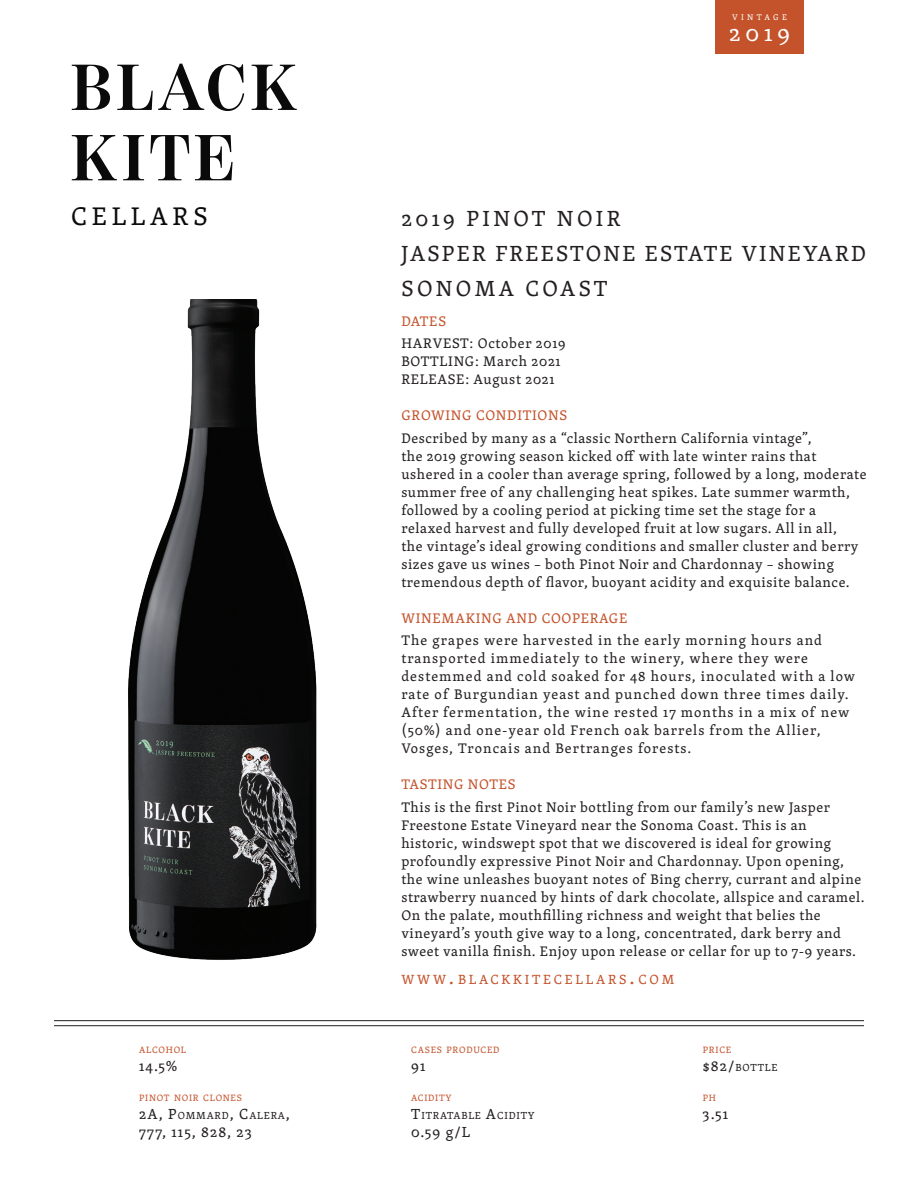
<style>
.page{position:relative;width:918px;height:1188px;background:#fff}
.page>*{position:absolute;margin:0;border:0;box-sizing:border-box;transform-origin:0 0}
.t1{font:700 66.15px/70.3px "Benton Mod Disp";letter-spacing:.07em;color:#090a09}
.t2{font:26.25px "Skolar Basic";letter-spacing:.18em;color:#090a09}
.t3{font:24px "Skolar Basic";color:#fff}
.t4{font:22.5px/34.8px "Skolar Basic";letter-spacing:.1em;color:#231f20}
.t5{font:15px "Skolar Basic";letter-spacing:.075em;color:#231f20}
.t6{font:14.25px/18px "Skolar Basic";letter-spacing:.04em;color:#231f20}
.t7{font:14.25px/18px "Skolar Basic";letter-spacing:.075em;color:#231f20}
.t8{font:14.25px "Skolar Basic";letter-spacing:.05em;color:#c4522b}
.t9{font:13.65px "Skolar Basic";letter-spacing:.2em;color:#c4522b}
.t10{font:10.5px "Skolar Basic";letter-spacing:.075em;color:#231f20}
.t11{font:9.45px "Skolar Basic";letter-spacing:.075em;color:#c4522b}
.t12{font:8.4px "Skolar Basic";letter-spacing:.4em;color:#fff}
.s1{font-size:19.5px}
.s2{font-size:15px}
</style>
<div class="page">
<img style="left:128px;top:299px;width:189px;height:661px">
<hr style="left:54px;top:1020px;width:810px;height:1px;background:#231f20">
<hr style="left:54px;top:1025px;width:810px;height:1px;background:#231f20">
<div style="left:715px;top:0;width:89px;height:53px;background:#c4522b"></div>
<p class="t12" style="left:732px;top:11px;width:56px">VINTAGE</p>
<h3 class="t3" style="left:729px;top:17px;width:62px">2019</h3>
<h1 class="t1" style="left:71px;top:52px;width:228px">BLACK<br>KITE</h1>
<h2 class="t2" style="left:71px;top:199px;width:138px">CELLARS</h2>
<h3 class="t4" style="left:401px;top:202px;width:466px">2019 PINOT NOIR<br>JASPER FREESTONE ESTATE VINEYARD<br>SONOMA COAST</h3>
<p class="t8" style="left:401px;top:312px;width:46px">DATES</p>
<p class="t6" style="left:401px;top:335px;width:166px">HARVEST: October 2019<br>BOTTLING: March 2021<br>RELEASE: August 2021</p>
<p class="t8" style="left:401px;top:406px;width:167px">GROWING CONDITIONS</p>
<p class="t6" style="left:401px;top:429px;width:467px">Described by many as a “classic Northern California vintage”,<br>the 2019 growing season kicked off with late winter rains that ushered in a cooler than average spring, followed by a long, moderate summer free of any challenging heat spikes. Late summer warmth, followed by a cooling period at picking time set the stage for a relaxed harvest and fully developed fruit at low sugars. All in all,<br>the vintage’s ideal growing conditions and smaller cluster and berry sizes gave us wines – both Pinot Noir and Chardonnay – showing tremendous depth of flavor, buoyant acidity and exquisite balance.</p>
<p class="t8" style="left:401px;top:609px;width:227px">WINEMAKING AND COOPERAGE</p>
<p class="t7" style="left:401px;top:632px;width:455px">The grapes were harvested in the early morning hours and transported immediately to the winery, where they were destemmed and cold soaked for 48 hours, inoculated with a low rate of Burgundian yeast and punched down three times daily.<br>After fermentation, the wine rested 17 months in a mix of new (50%) and one-year old French oak barrels from the Allier, Vosges, Troncais and Bertranges forests.</p>
<p class="t8" style="left:401px;top:775px;width:116px">TASTING NOTES</p>
<p class="t6" style="left:401px;top:798px;width:465px">This is the first Pinot Noir bottling from our family’s new Jasper Freestone Estate Vineyard near the Sonoma Coast. This is an historic, windswept spot that we discovered is ideal for growing profoundly expressive Pinot Noir and Chardonnay. Upon opening, the wine unleashes buoyant notes of Bing cherry, currant and alpine strawberry nuanced by hints of dark chocolate, allspice and caramel.<br>On the palate, mouthfilling richness and weight that belies the vineyard’s youth give way to a long, concentrated, dark berry and sweet vanilla finish. Enjoy upon release or cellar for up to 7-9 years.</p>
<p class="t9" style="left:401px;top:971px;width:274px">WWW<span class="s1">.</span>BLACKKITECELLARS<span class="s1">.</span>COM</p>
<p class="t11" style="left:139px;top:1043px;width:48px">ALCOHOL</p>
<p class="t5" style="left:139px;top:1056px;width:39px">14.5%</p>
<p class="t11" style="left:139px;top:1091px;width:104px">PINOT NOIR CLONES</p>
<p class="t10" style="left:139px;top:1108px;width:152px"><span class="s2">2A, P</span>OMMARD<span class="s2">, C</span>ALERA<span class="s2">,</span></p>
<p class="t5" style="left:139px;top:1122px;width:114px">777, 115, 828, 23</p>
<p class="t11" style="left:411px;top:1043px;width:90px">CASES PRODUCED</p>
<p class="t5" style="left:411px;top:1056px;width:16px">91</p>
<p class="t11" style="left:411px;top:1091px;width:42px">ACIDITY</p>
<p class="t10" style="left:411px;top:1108px;width:125px"><span class="s2">T</span>ITRATABLE <span class="s2">A</span>CIDITY</p>
<p class="t5" style="left:411px;top:1122px;width:60px">0.59 g/L</p>
<p class="t11" style="left:703px;top:1043px;width:30px">PRICE</p>
<p class="t10" style="left:703px;top:1060px;width:76px"><span class="s2">$82/</span>BOTTLE</p>
<p class="t11" style="left:703px;top:1091px;width:15px">PH</p>
<p class="t5" style="left:703px;top:1104px;width:27px">3.51</p>
</div>
